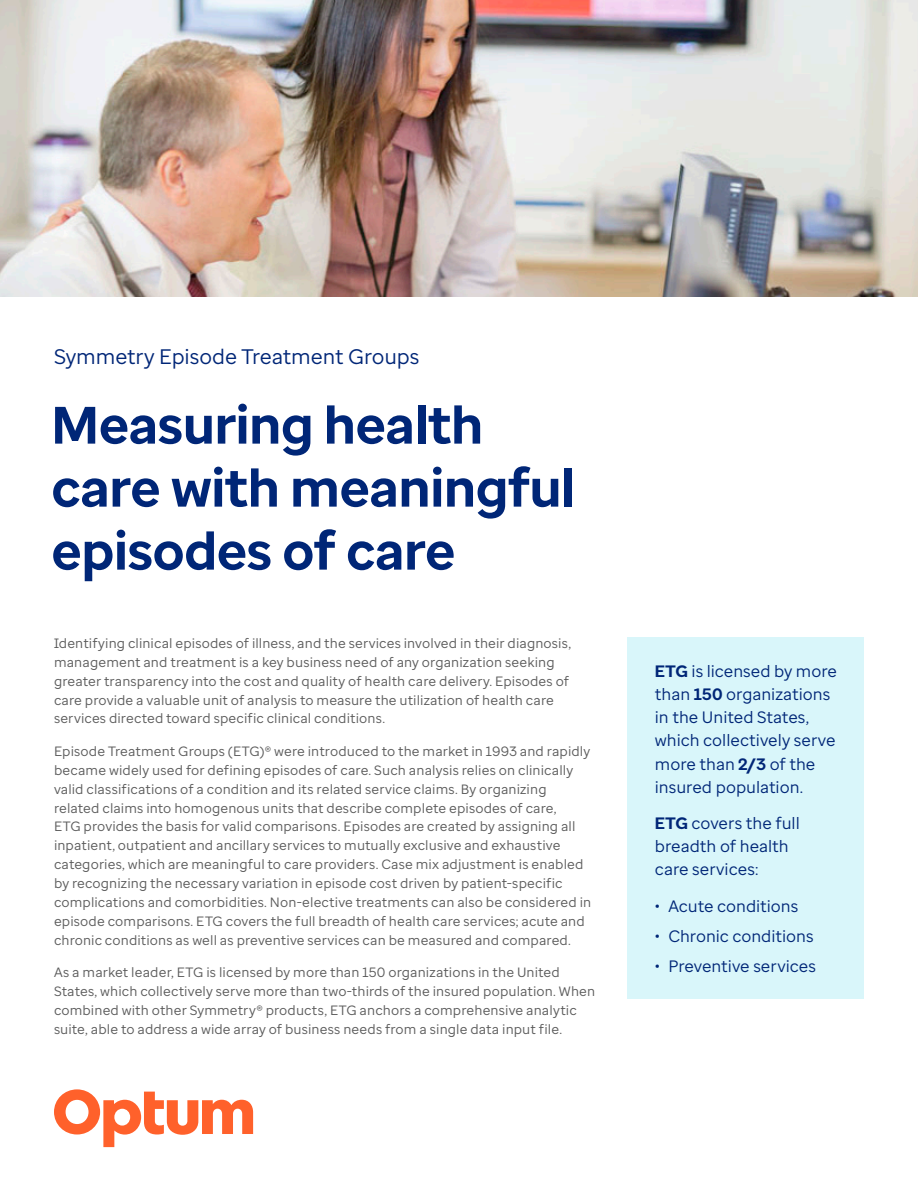
<style>
.page{position:relative;width:918px;height:1188px;background:#fff}
.page>*{position:absolute;margin:0;border:0;box-sizing:border-box;transform-origin:0 0}
.Headline{font:700 52.5px/63px "Optum Sans";letter-spacing:-.005em;color:#002677}
.Product_label_-_Left{font:21px "Optum Sans";letter-spacing:-.005em;color:#002677}
.Callout_body{font:16.5px/23.1px "Optum Sans";color:#002677}
.Body{font:13.5px/18.9px "Optum Sans";letter-spacing:.01em;color:#5a5a5a}
.s1{font-weight:700}
</style>
<div class="page">
<div style="left:628px;top:638px;width:236px;height:361px;background:#d9f6fa"></div>
<img style="left:0;top:0;width:918px;height:297px">
<svg style="left:54px;top:1089px;width:199px;height:58px"></svg>
<p class="Product_label_-_Left" style="left:54px;top:343px;width:367px">Symmetry Episode Treatment Groups</p>
<p class="Headline" style="left:51px;top:394px;width:525px">Measuring health care with meaningful episodes of care</p>
<p class="Body" style="left:54px;top:634px;width:519px">Identifying clinical episodes of illness, and the services involved in their diagnosis, management and treatment is a key business need of any organization seeking greater transparency into the cost and quality of health care delivery. Episodes of care provide a valuable unit of analysis to measure the utilization of health care services directed toward specific clinical conditions.</p>
<p class="Body" style="left:54px;top:742px;width:539px">Episode Treatment Groups (ETG)® were introduced to the market in 1993 and rapidly became widely used for defining episodes of care. Such analysis relies on clinically valid classifications of a condition and its related service claims. By organizing related claims into homogenous units that describe complete episodes of care,<br>ETG provides the basis for valid comparisons. Episodes are created by assigning all inpatient, outpatient and ancillary services to mutually exclusive and exhaustive categories, which are meaningful to care providers. Case mix adjustment is enabled by recognizing the necessary variation in episode cost driven by patient-specific complications and comorbidities. Non-elective treatments can also be considered in episode comparisons. ETG covers the full breadth of health care services; acute and chronic conditions as well as preventive services can be measured and compared.</p>
<p class="Body" style="left:54px;top:963px;width:543px">As a market leader, ETG is licensed by more than 150 organizations in the United States, which collectively serve more than two-thirds of the insured population. When combined with other Symmetry® products, ETG anchors a comprehensive analytic suite, able to address a wide array of business needs from a single data input file.</p>
<p class="Callout_body" style="left:655px;top:660px;width:184px"><span class="s1">ETG</span> is licensed by more than <span class="s1">150</span> organizations in the United States, which collectively serve more than <span class="s1">2/3</span> of the insured population.</p>
<p class="Callout_body" style="left:655px;top:812px;width:146px"><span class="s1">ETG</span> covers the full breadth of health care services:</p>
<p class="Callout_body" style="left:655px;top:895px;width:145px">• Acute conditions</p>
<p class="Callout_body" style="left:655px;top:924px;width:160px">• Chronic conditions</p>
<p class="Callout_body" style="left:655px;top:954px;width:163px">• Preventive services</p>
</div>
